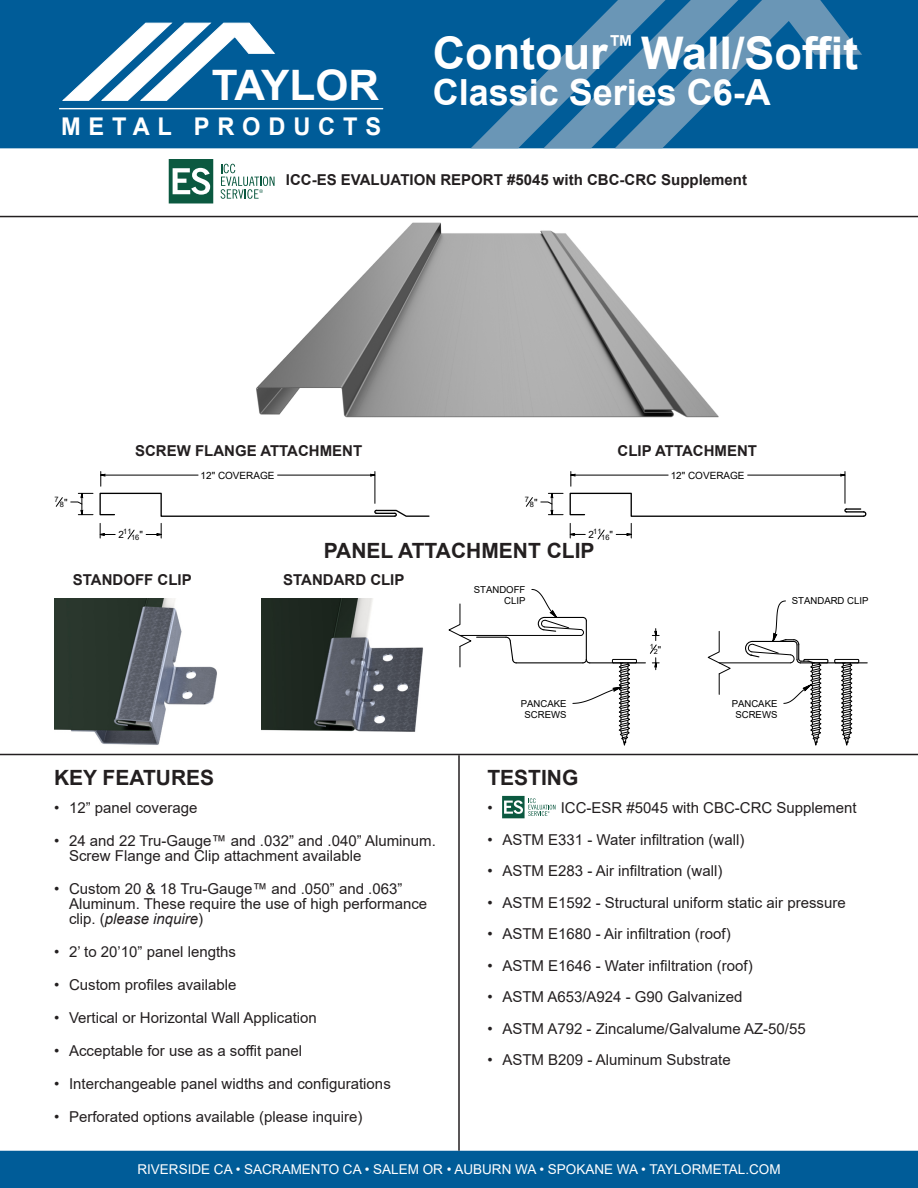
<style>
.page{position:relative;width:918px;height:1188px;background:#fff}
.page>*{position:absolute;margin:0;border:0;box-sizing:border-box;transform-origin:0 0}
.t1{font:700 45px "Arial";color:#fff}
.t2{font:700 42px "Arial";color:#fff}
.t3{font:700 36px "Arial";color:#fff}
.t4{font:700 24.45px "Arial";letter-spacing:.33em;color:#fff}
.t5{font:700 21px "Arial";color:#231f20}
.t6{font:15px/15px "Arial";color:#231f20}
.t7{font:700 15px "Arial";color:#231f20}
.t8{font:13.5px "Arial";color:#fff}
.t9{font:10.05px "Arial";color:#000}
.t10{font:9.9px "Arial";color:#000}
.t11{font:9.6px/11.6px "Arial";color:#000;text-align:center}
.t12{font:7.5px/5.4px "Arial";color:#000}
.t13{font:7.2px "Arial";color:#000}
.s1{font-size:9.9px}
.s2{font-size:9.6px}
.s3{font-style:italic}
</style>
<div class="page">
<div style="left:0;top:0;width:918px;height:148px;background:#005c98"></div>
<svg style="left:471px;top:0;width:391px;height:148px;background:#2a73a4"></svg>
<svg style="left:62px;top:23px;width:213px;height:78px"></svg>
<hr style="left:59px;top:108px;width:324px;height:1px;background:#fff">
<div style="left:0;top:1151px;width:918px;height:37px;background:#005c98"></div>
<hr style="left:0;top:216px;width:918px;height:1px;background:#231f20">
<img style="left:256px;top:222px;width:463px;height:196px">
<hr style="left:458px;top:755px;width:2px;height:396px;background:#231f20">
<img style="left:54px;top:599px;width:163px;height:146px">
<img style="left:261px;top:599px;width:162px;height:133px">
<hr style="left:0;top:754px;width:918px;height:1px;background:#231f20">
<svg style="left:526px;top:497px;width:7px;height:10px"></svg>
<svg style="left:540px;top:472px;width:327px;height:68px"></svg>
<svg style="left:55px;top:497px;width:8px;height:10px"></svg>
<svg style="left:70px;top:472px;width:360px;height:68px"></svg>
<hr style="left:719px;top:663px;width:72px;height:1px;background:#000">
<hr style="left:800px;top:662px;width:67px;height:1px;background:#000">
<svg style="left:707px;top:631px;width:24px;height:63px"></svg>
<svg style="left:744px;top:600px;width:115px;height:145px"></svg>
<hr style="left:460px;top:635px;width:121px;height:1px;background:#000">
<hr style="left:516px;top:662px;width:67px;height:1px;background:#000">
<svg style="left:448px;top:603px;width:69px;height:64px"></svg>
<hr style="left:590px;top:662px;width:55px;height:1px;background:#000">
<hr style="left:586px;top:621px;width:1px;height:38px;background:#000">
<svg style="left:531px;top:589px;width:56px;height:47px"></svg>
<svg style="left:572px;top:658px;width:65px;height:87px"></svg>
<svg style="left:650px;top:629px;width:9px;height:41px"></svg>
<svg style="left:169px;top:159px;width:44px;height:44px"></svg>
<svg style="left:221px;top:164px;width:54px;height:35px"></svg>
<svg style="left:502px;top:796px;width:53px;height:22px"></svg>
<h2 class="t2" style="left:212px;top:58px;width:169px">TAYLOR</h2>
<h3 class="t4" style="left:61px;top:110px;width:321px">METAL PRODUCTS</h3>
<p class="t1" style="left:433px;top:21px;width:427px">Contour<sup>™</sup> Wall/Soffit</p>
<p class="t3" style="left:433px;top:67px;width:340px">Classic Series C6-A</p>
<p class="t7" style="left:286px;top:170px;width:463px">ICC-ES EVALUATION REPORT #5045 with CBC-CRC Supplement</p>
<p class="t12" style="left:55px;top:497px;width:6px">7</p>
<p class="t12" style="left:60px;top:502px;width:9px">8<sup>"</sup></p>
<p class="t7" style="left:135px;top:440px;width:229px">SCREW FLANGE ATTACHMENT</p>
<p class="t7" style="left:618px;top:440px;width:141px">CLIP ATTACHMENT</p>
<p class="t10" style="left:671px;top:468px;width:75px">12" COVERAGE</p>
<p class="t12" style="left:525px;top:497px;width:6px">7</p>
<p class="t12" style="left:530px;top:502px;width:9px">8<sup>"</sup></p>
<p class="t12" style="left:601px;top:529px;width:13px;text-indent:-13px"><span class="s1">2</span>11<br>16<sup>"</sup></p>
<p class="t11" style="left:179px;top:467px;width:72px">12" COVERAGE</p>
<p class="t10" style="left:201px;top:468px;width:75px">12" COVERAGE</p>
<p class="t12" style="left:131px;top:529px;width:13px;text-indent:-13px"><span class="s1">2</span>11<br>16<sup>"</sup></p>
<p class="t5" style="left:324px;top:536px;width:272px">PANEL ATTACHMENT CLIP</p>
<p class="t7" style="left:73px;top:569px;width:120px">STANDOFF CLIP</p>
<p class="t7" style="left:283px;top:569px;width:123px">STANDARD CLIP</p>
<p class="t11" style="left:474px;top:584px;width:53px;text-align:right">STANDOFF<br>CLIP</p>
<p class="t13" style="left:650px;top:642px;width:5px">1</p>
<p class="t13" style="left:654px;top:647px;width:9px">2<sup>"</sup></p>
<p class="t11" style="left:792px;top:595px;width:78px">STANDARD CLIP</p>
<p class="t11" style="left:521px;top:698px;width:47px">PANCAKE<br>SCREWS</p>
<p class="t11" style="left:732px;top:698px;width:47px">PANCAKE</p>
<p class="t9" style="left:735px;top:708px;width:90px"><span class="s2">SCREWS</span>PANCAKE</p>
<p class="t5" style="left:54px;top:763px;width:162px">KEY FEATURES</p>
<p class="t5" style="left:487px;top:763px;width:93px">TESTING</p>
<p class="t6" style="left:487px;top:800px;width:7px">•</p>
<p class="t6" style="left:561px;top:800px;width:297px">ICC-ESR #5045 with CBC-CRC Supplement</p>
<p class="t6" style="left:487px;top:832px;width:258px">• ASTM E331 - Water infiltration (wall)</p>
<p class="t6" style="left:487px;top:863px;width:237px">• ASTM E283 - Air infiltration (wall)</p>
<p class="t6" style="left:487px;top:895px;width:360px">• ASTM E1592 - Structural uniform static air pressure</p>
<p class="t6" style="left:487px;top:926px;width:245px">• ASTM E1680 - Air infiltration (roof)</p>
<p class="t6" style="left:487px;top:958px;width:267px">• ASTM E1646 - Water infiltration (roof)</p>
<p class="t6" style="left:487px;top:989px;width:257px">• ASTM A653/A924 - G90 Galvanized</p>
<p class="t6" style="left:487px;top:1021px;width:320px">• ASTM A792 - Zincalume/Galvalume AZ-50/55</p>
<p class="t6" style="left:487px;top:1052px;width:245px">• ASTM B209 - Aluminum Substrate</p>
<p class="t6" style="left:54px;top:800px;width:145px">• 12” panel coverage</p>
<p class="t6" style="left:69px;top:833px;width:368px;text-indent:-15px">• 24 and 22 Tru-Gauge™ and .032” and .040” Aluminum.<br>Screw Flange and Clip attachment available</p>
<p class="t6" style="left:69px;top:881px;width:360px;text-indent:-15px">• Custom 20 &amp; 18 Tru-Gauge™ and .050” and .063”<br>Aluminum. These require the use of high performance clip. (<span class="s3">please inquire</span>)</p>
<p class="t6" style="left:54px;top:944px;width:184px">• 2’ to 20’10” panel lengths</p>
<p class="t6" style="left:54px;top:977px;width:184px">• Custom profiles available</p>
<p class="t6" style="left:54px;top:1010px;width:264px">• Vertical or Horizontal Wall Application</p>
<p class="t6" style="left:54px;top:1043px;width:250px">• Acceptable for use as a soffit panel</p>
<p class="t6" style="left:54px;top:1076px;width:338px">• Interchangeable panel widths and configurations</p>
<p class="t6" style="left:54px;top:1109px;width:310px">• Perforated options available (please inquire)</p>
<p class="t8" style="left:137px;top:1160px;width:645px">RIVERSIDE CA • SACRAMENTO CA • SALEM OR • AUBURN WA • SPOKANE WA • TAYLORMETAL.COM</p>
</div>
